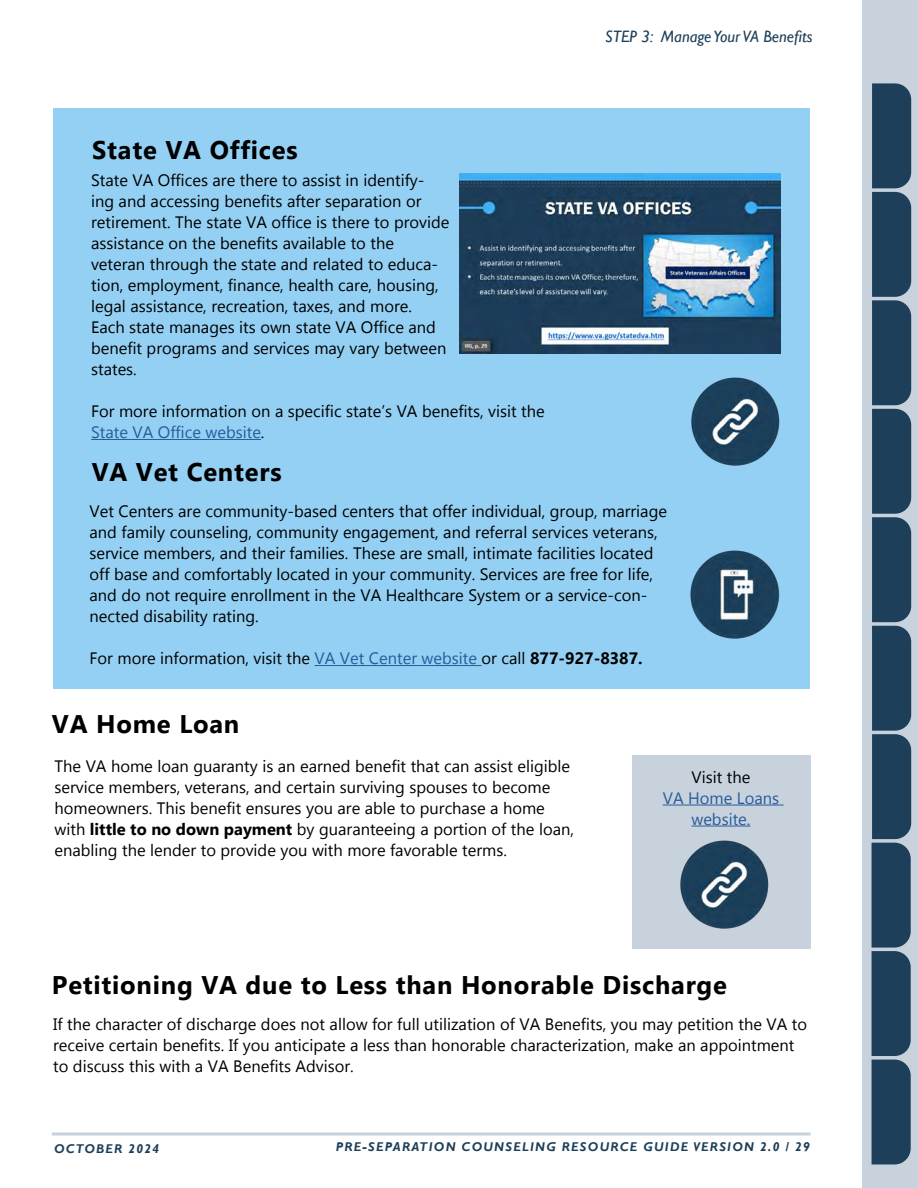
<style>
.page{position:relative;width:918px;height:1188px;background:#fff}
.page>*{position:absolute;margin:0;border:0;box-sizing:border-box;transform-origin:0 0}
.t1{font:700 25.5px "Gadugi";letter-spacing:.03em;color:#000}
.t2{font:16.5px/21px "Gadugi";color:#000}
.t3{font:italic 16.5px "Gill Sans";color:#1d3f5a}
.t4{font:16.5px/21px "Gadugi";color:#275b9b;text-align:center}
.t5{font:italic 700 12.75px "Gill Sans";letter-spacing:.1em;color:#1d3f5a}
.s1{color:#275b9b}
.s2{font-weight:700}
</style>
<div class="page">
<svg style="left:52px;top:1132px;width:759px;height:4px;background:#d4dde4"></svg>
<div style="left:863px;top:0;width:55px;height:1188px;background:#c7d2dc"></div>
<svg style="left:872px;top:83px;width:39px;height:1081px;background:#274761"></svg>
<div style="left:54px;top:108px;width:756px;height:580px;background:#94d0f3"></div>
<hr style="left:91px;top:439px;width:170px;height:1px;background:#275b9b">
<img style="left:460px;top:173px;width:321px;height:181px">
<img style="left:691px;top:377px;width:89px;height:89px">
<hr style="left:315px;top:665px;width:167px;height:1px;background:#275b9b">
<img style="left:690px;top:550px;width:90px;height:89px">
<div style="left:632px;top:755px;width:179px;height:193px;background:#c7d2dc"></div>
<img style="left:661px;top:825px;width:128px;height:124px">
<hr style="left:663px;top:805px;width:121px;height:1px;background:#275b9b">
<hr style="left:691px;top:826px;width:59px;height:1px;background:#275b9b">
<h1 class="t1" style="left:92px;top:135px;width:207px">State VA Offices</h1>
<p class="t2" style="left:91px;top:170px;width:360px">State VA Offices are there to assist in identify&shy;ing and accessing benefits after separation or retirement. The state VA office is there to provide assistance on the benefits available to the veteran through the state and related to educa&shy;tion, employment, finance, health care, housing, legal assistance, recreation, taxes, and more.<br>Each state manages its own state VA Office and benefit programs and services may vary between states.</p>
<p class="t2" style="left:91px;top:401px;width:455px">For more information on a specific state’s VA benefits, visit the<br><span class="s1">State VA Office website</span>.</p>
<h1 class="t1" style="left:92px;top:457px;width:191px">VA Vet Centers</h1>
<p class="t3" style="left:605px;top:27px;width:209px">STEP 3: Manage Your VA Benefits</p>
<p class="t2" style="left:90px;top:501px;width:579px">Vet Centers are community-based centers that offer individual, group, marriage and family counseling, community engagement, and referral services veterans, service members, and their families. These are small, intimate facilities located off base and comfortably located in your community. Services are free for life, and do not require enrollment in the VA Healthcare System or a service-con&shy;nected disability rating.</p>
<p class="t2" style="left:90px;top:648px;width:555px">For more information, visit the <span class="s1">VA Vet Center website</span> or call <span class="s2">877-927-8387.</span></p>
<h1 class="t1" style="left:52px;top:708px;width:189px">VA Home Loan</h1>
<p class="t2" style="left:55px;top:756px;width:521px">The VA home loan guaranty is an earned benefit that can assist eligible service members, veterans, and certain surviving spouses to become homeowners. This benefit ensures you are able to purchase a home with <span class="s2">little to no down payment</span> by guaranteeing a portion of the loan, enabling the lender to provide you with more favorable terms.</p>
<p class="t2" style="left:691px;top:766px;width:60px">Visit the</p>
<p class="t4" style="left:663px;top:787px;width:118px">VA Home Loans website.</p>
<h1 class="t1" style="left:52px;top:970px;width:677px">Petitioning VA due to Less than Honorable Discharge</h1>
<p class="t2" style="left:53px;top:1014px;width:756px">If the character of discharge does not allow for full utilization of VA Benefits, you may petition the VA to receive certain benefits. If you anticipate a less than honorable characterization, make an appointment to discuss this with a VA Benefits Advisor.</p>
<p class="t5" style="left:54px;top:1141px;width:107px">OCTOBER 2024</p>
<p class="t5" style="left:336px;top:1139px;width:476px">PRE-SEPARATION COUNSELING RESOURCE GUIDE VERSION 2.0 / 29</p>
</div>
